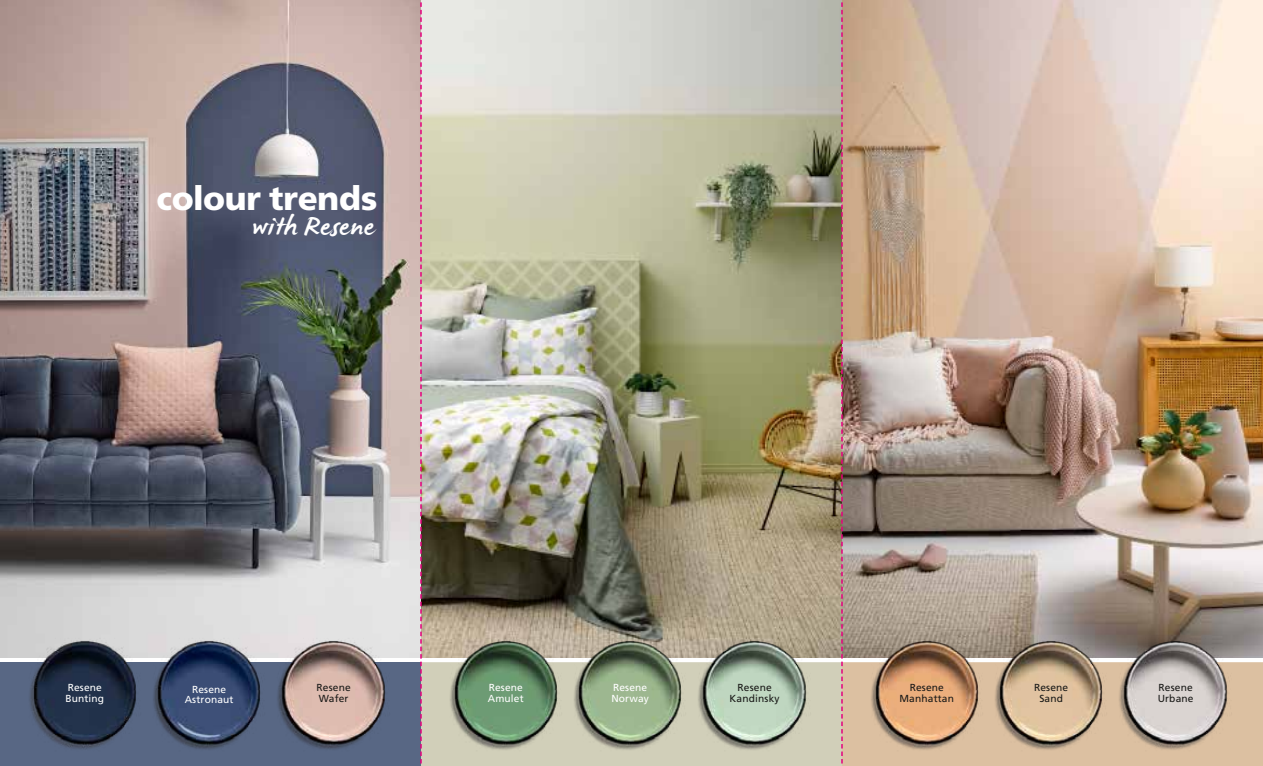
<style>
.page{position:relative;width:1263px;height:766px;background:#fff}
.page>*{position:absolute;margin:0;border:0;box-sizing:border-box;transform-origin:0 0}
.t1{font:900 33px "Frutiger Neue LT Pro";letter-spacing:-.01em;color:#fff}
.t2{font:26.55px "James Paul";letter-spacing:.02em;color:#fff}
.t3{font:10.2px/10.5px "Frutiger";letter-spacing:.015em;color:#1a1a18;text-align:center}
.t4{font:10.2px/10.5px "Frutiger";letter-spacing:.015em;color:#fff}
</style>
<div class="page">
<img style="left:0;top:0;width:1263px;height:657px">
<div style="left:0;top:662px;width:421px;height:103px;background:#586784"></div>
<img style="left:22px;top:629px;width:124px;height:120px">
<img style="left:146px;top:629px;width:124px;height:120px">
<img style="left:270px;top:629px;width:129px;height:120px">
<div style="left:843px;top:662px;width:420px;height:103px;background:#dcc0a1"></div>
<div style="left:422px;top:662px;width:419px;height:103px;background:#d1cfb9"></div>
<img style="left:443px;top:629px;width:124px;height:127px">
<img style="left:567px;top:629px;width:124px;height:127px">
<img style="left:691px;top:629px;width:129px;height:127px">
<img style="left:864px;top:629px;width:124px;height:127px">
<img style="left:988px;top:629px;width:124px;height:127px">
<img style="left:1112px;top:629px;width:129px;height:127px">
<svg style="left:420px;top:0;width:2px;height:765px;background:#d16599"></svg>
<svg style="left:841px;top:0;width:2px;height:765px;background:#c5547f"></svg>
<h1 class="t1" style="left:156px;top:178px;width:222px">colour trends</h1>
<h2 class="t2" style="left:252px;top:213px;width:123px">with Resene</h2>
<p class="t4" style="left:65px;top:682px;width:40px">Resene<br>Bunting</p>
<p class="t4" style="left:185px;top:683px;width:50px;text-align:center">Resene<br>Astronaut</p>
<p class="t3" style="left:316px;top:682px;width:36px;text-align:left">Resene<br>Wafer</p>
<p class="t4" style="left:488px;top:682px;width:37px">Resene<br>Amulet</p>
<p class="t4" style="left:611px;top:682px;width:39px">Resene<br>Norway</p>
<p class="t3" style="left:730px;top:682px;width:51px">Resene<br>Kandinsky</p>
<p class="t3" style="left:899px;top:682px;width:56px">Resene<br>Manhattan</p>
<p class="t3" style="left:1034px;top:682px;width:36px">Resene<br>Sand</p>
<p class="t3" style="left:1158px;top:682px;width:37px;text-align:left">Resene<br>Urbane</p>
</div>
